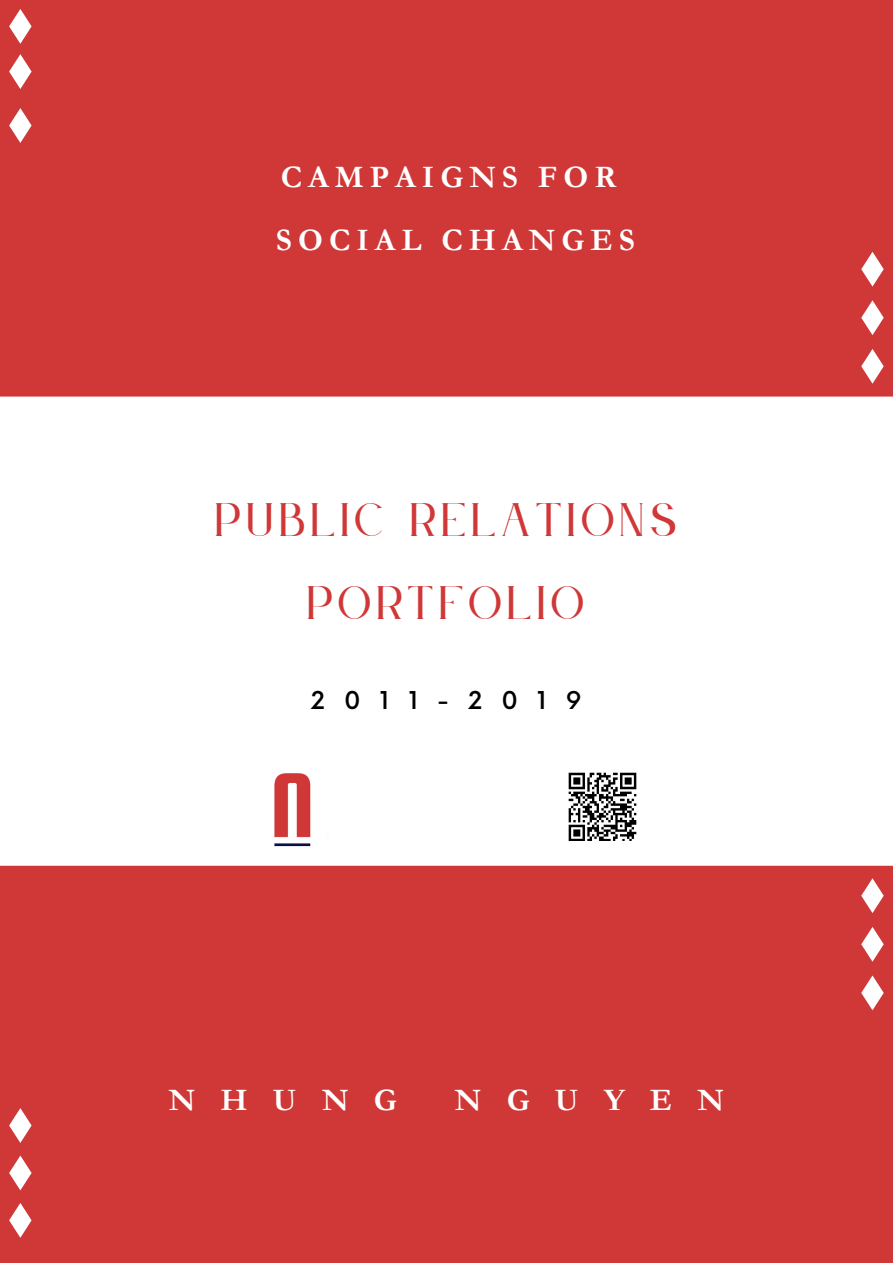
<style>
.page{position:relative;width:893px;height:1264px;background:#fff}
.page>*{position:absolute;margin:0;border:0;box-sizing:border-box;transform-origin:0 0}
.t1{font:41.25px/83.2px "Le Jour Serif";letter-spacing:.12em;color:#d03737;text-align:center}
.t2{font:700 31.5px "Garamond";letter-spacing:.195em;color:#fff}
.t3{font:500 24px "Now";letter-spacing:.8em;color:#000}
</style>
<div class="page">
<div style="left:0;top:0;width:892px;height:396px;background:#d03737"></div>
<div style="left:0;top:865px;width:892px;height:397px;background:#d03737"></div>
<svg style="left:9px;top:9px;width:23px;height:35px"></svg>
<svg style="left:9px;top:54px;width:23px;height:35px"></svg>
<svg style="left:9px;top:108px;width:23px;height:35px"></svg>
<svg style="left:861px;top:252px;width:22px;height:34px"></svg>
<svg style="left:861px;top:349px;width:22px;height:35px"></svg>
<svg style="left:861px;top:300px;width:22px;height:35px"></svg>
<svg style="left:861px;top:878px;width:22px;height:35px"></svg>
<svg style="left:861px;top:926px;width:22px;height:35px"></svg>
<svg style="left:861px;top:975px;width:22px;height:35px"></svg>
<svg style="left:9px;top:1202px;width:23px;height:35px"></svg>
<svg style="left:9px;top:1155px;width:23px;height:35px"></svg>
<svg style="left:9px;top:1108px;width:23px;height:34px"></svg>
<img style="left:274px;top:773px;width:37px;height:74px">
<img style="left:568px;top:772px;width:69px;height:68px">
<p class="t2" style="left:281px;top:160px;width:337px">CAMPAIGNS FOR</p>
<p class="t2" style="left:276px;top:223px;width:360px">SOCIAL CHANGES</p>
<p class="t1" style="left:215px;top:480px;width:463px">PUBLIC RELATIONS<br>PORTFOLIO</p>
<p class="t3" style="left:311px;top:687px;width:272px">2011-2019</p>
<p class="t2" style="left:169px;top:1082px;width:229px">NHUNG</p>
<p class="t2" style="left:455px;top:1082px;width:270px">NGUYEN</p>
</div>
